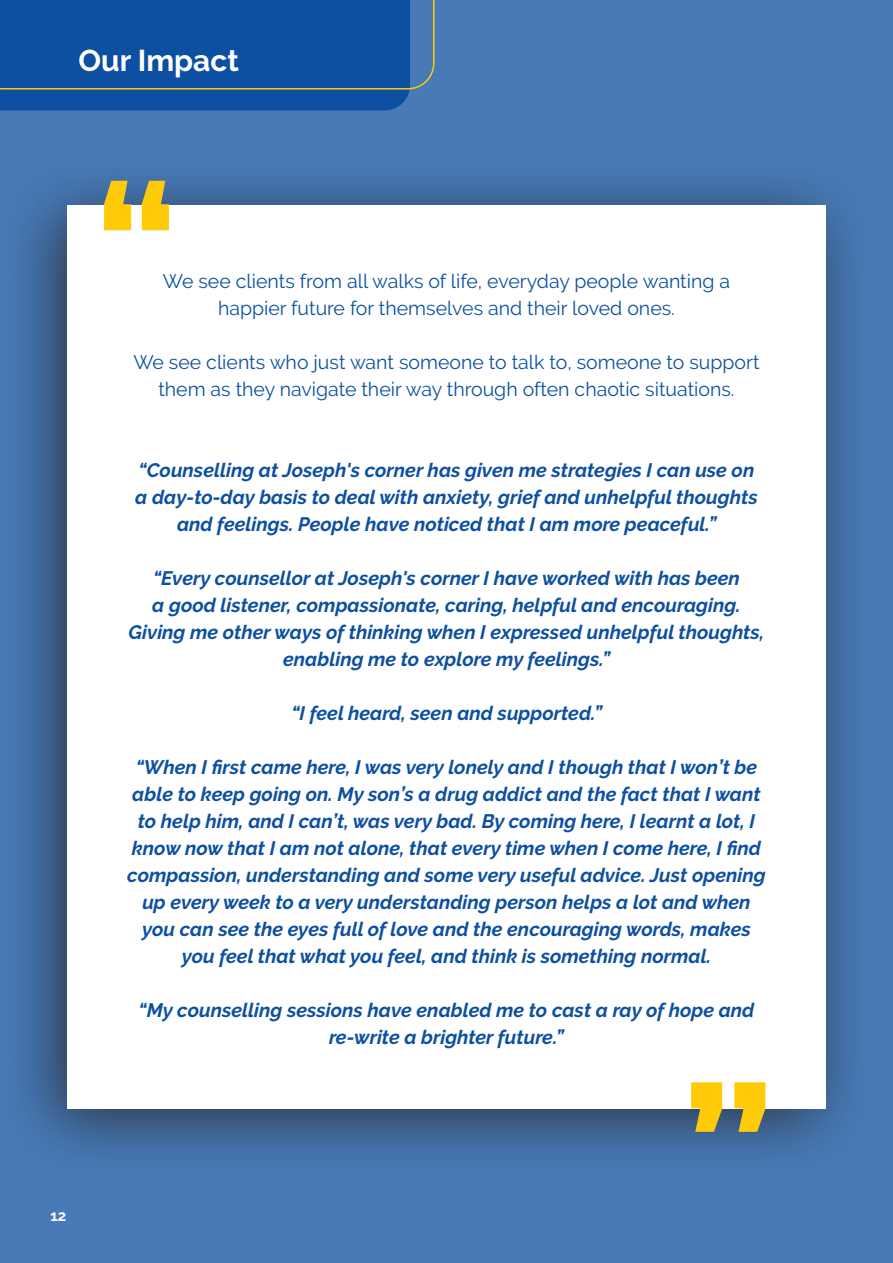
<style>
.page{position:relative;width:893px;height:1263px;background:#477ab7}
.page>*{position:absolute;margin:0;border:0;box-sizing:border-box;transform-origin:0 0}
.t1{font:700 30px "Raleway";color:#fff}
.t2{font:italic 700 19.5px/27px "Raleway";color:#0d50a1;text-align:center}
.t3{font:19.5px/27px "Raleway";color:#0d50a1;text-align:center}
.t4{font:700 15px "Raleway";color:#fff}
</style>
<div class="page">
<div style="left:0;top:154px;width:877px;height:1027px;background:#231f20;opacity:.75"></div>
<div style="left:67px;top:205px;width:758px;height:903px;background:#fff"></div>
<svg style="left:104px;top:181px;width:27px;height:49px"></svg>
<svg style="left:142px;top:181px;width:27px;height:49px"></svg>
<svg style="left:734px;top:1082px;width:31px;height:50px;background:#deb821"></svg>
<svg style="left:691px;top:1082px;width:31px;height:50px;background:#deb820"></svg>
<svg style="left:0;top:89px;width:410px;height:22px;background:#14549e"></svg>
<div style="left:0;top:0;width:434px;height:89px;background:#0d50a1"></div>
<p class="t1" style="left:78px;top:43px;width:162px">Our Impact</p>
<p class="t3" style="left:163px;top:268px;width:569px">We see clients from all walks of life, everyday people wanting a happier future for themselves and their loved ones.</p>
<p class="t3" style="left:133px;top:349px;width:628px">We see clients who just want someone to talk to, someone to support them as they navigate their way through often chaotic situations.</p>
<p class="t2" style="left:135px;top:457px;width:624px">“Counselling at Joseph's corner has given me strategies I can use on a day-to-day basis to deal with anxiety, grief and unhelpful thoughts and feelings. People have noticed that I am more peaceful.”</p>
<p class="t2" style="left:129px;top:565px;width:637px">“Every counsellor at Joseph's corner I have worked with has been<br>a good listener, compassionate, caring, helpful and encouraging.<br>Giving me other ways of thinking when I expressed unhelpful thoughts, enabling me to explore my feelings.”</p>
<p class="t2" style="left:291px;top:700px;width:312px">“I feel heard, seen and supported.”</p>
<p class="t2" style="left:127px;top:754px;width:640px">“When I first came here, I was very lonely and I though that I won’t be able to keep going on. My son’s a drug addict and the fact that I want to help him, and I can’t, was very bad. By coming here, I learnt a lot, I know now that I am not alone, that every time when I come here, I find compassion, understanding and some very useful advice. Just opening up every week to a very understanding person helps a lot and when you can see the eyes full of love and the encouraging words, makes you feel that what you feel, and think is something normal.</p>
<p class="t2" style="left:138px;top:997px;width:617px">“My counselling sessions have enabled me to cast a ray of hope and re-write a brighter future.”</p>
<p class="t4" style="left:51px;top:1207px;width:17px">12</p>
</div>
